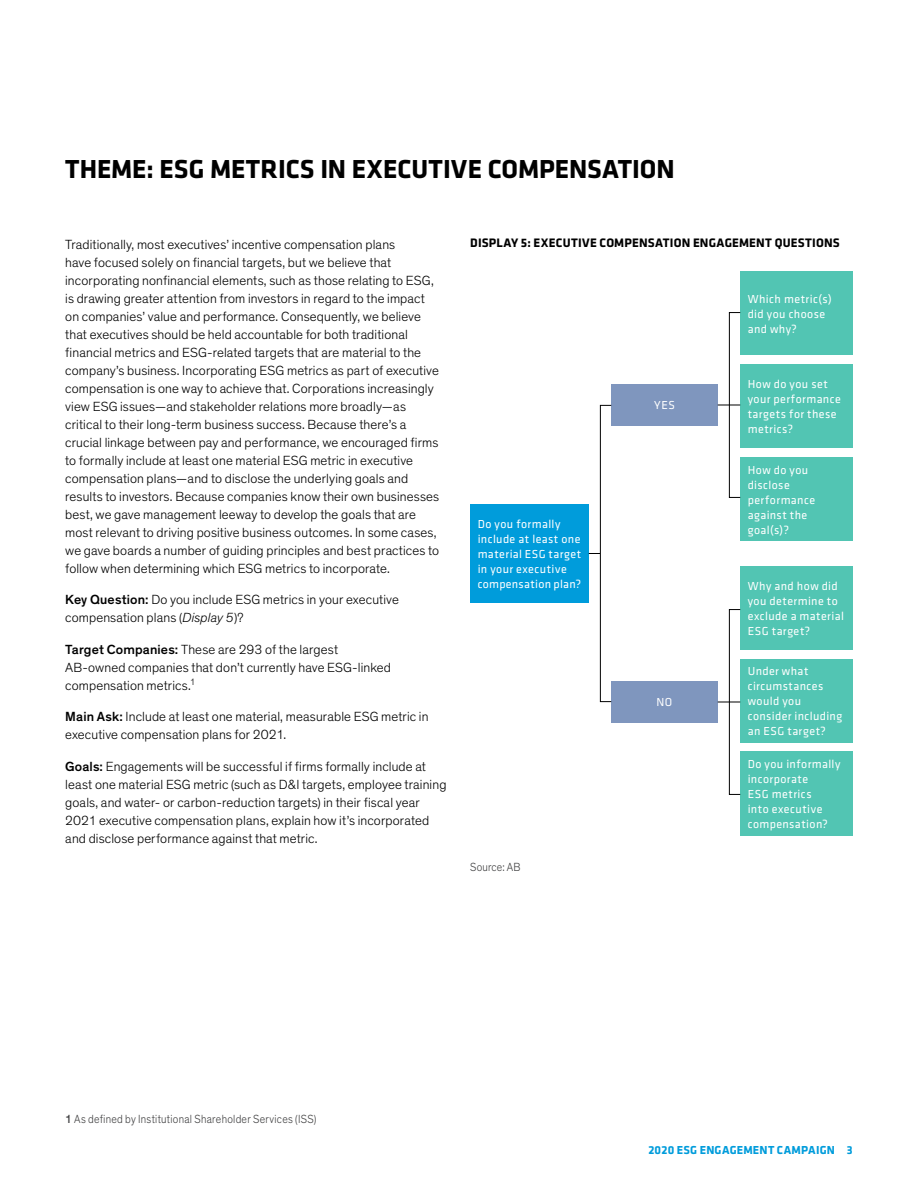
<style>
.page{position:relative;width:918px;height:1188px;background:#fff}
.page>*{position:absolute;margin:0;border:0;box-sizing:border-box;transform-origin:0 0}
.Page_Header_Klavika{font:700 27px "Klavika";color:#000}
.Body_Copy_9_12{font:300 13.5px/18px "Theinhardt";letter-spacing:.01em;color:#000}
.t1{font:700 12.75px "Klavika";letter-spacing:.015em;color:#000}
.t2{font:12px/15px "Klavika";letter-spacing:.035em;color:#fff}
.Display_Footnotes_8{font:300 12px "Theinhardt";letter-spacing:.025em;color:#404041;scale:.9 1}
.t3{font:700 12px "Klavika";letter-spacing:.015em;color:#009cdb}
.s1{font-weight:500}
.s2{font-style:italic}
</style>
<div class="page">
<div style="left:470px;top:504px;width:119px;height:99px;background:#009cdb"></div>
<div style="left:611px;top:384px;width:107px;height:42px;background:#7f96be"></div>
<div style="left:611px;top:681px;width:107px;height:42px;background:#7f96be"></div>
<div style="left:740px;top:271px;width:113px;height:84px;background:#52c5b3"></div>
<div style="left:740px;top:364px;width:113px;height:84px;background:#52c5b3"></div>
<div style="left:740px;top:457px;width:113px;height:84px;background:#52c5b3"></div>
<div style="left:740px;top:566px;width:113px;height:84px;background:#52c5b3"></div>
<div style="left:740px;top:659px;width:113px;height:84px;background:#52c5b3"></div>
<div style="left:740px;top:752px;width:113px;height:84px;background:#52c5b3"></div>
<div style="left:729px;top:312px;width:12px;height:186px;border:1px solid #000"></div>
<svg style="left:718px;top:405px;width:22px;height:1px"></svg>
<div style="left:729px;top:609px;width:12px;height:186px;border:1px solid #000"></div>
<svg style="left:718px;top:702px;width:22px;height:1px"></svg>
<div style="left:600px;top:405px;width:12px;height:297px;border:1px solid #000"></div>
<p class="Page_Header_Klavika" style="left:65px;top:149px;width:611px">THEME: ESG METRICS IN EXECUTIVE COMPENSATION</p>
<p class="Body_Copy_9_12" style="left:65px;top:235px;width:376px">Traditionally, most executives’ incentive compensation plans<br>have focused solely on financial targets, but we believe that incorporating nonfinancial elements, such as those relating to ESG, is drawing greater attention from investors in regard to the impact on companies’ value and performance. Consequently, we believe that executives should be held accountable for both traditional financial metrics and ESG-related targets that are material to the company’s business. Incorporating ESG metrics as part of executive compensation is one way to achieve that. Corporations increasingly view ESG issues—and stakeholder relations more broadly—as critical to their long-term business success. Because there’s a crucial linkage between pay and performance, we encouraged firms to formally include at least one material ESG metric in executive compensation plans—and to disclose the underlying goals and results to investors. Because companies know their own businesses best, we gave management leeway to develop the goals that are most relevant to driving positive business outcomes. In some cases, we gave boards a number of guiding principles and best practices to follow when determining which ESG metrics to incorporate.</p>
<p class="Body_Copy_9_12" style="left:65px;top:591px;width:335px"><span class="s1">Key Question:</span> Do you include ESG metrics in your executive compensation plans (<span class="s2">Display 5</span>)?</p>
<p class="Body_Copy_9_12" style="left:65px;top:640px;width:327px"><span class="s1">Target Companies:</span> These are 293 of the largest<br>AB-owned companies that don’t currently have ESG-linked compensation metrics.<sup>1</sup></p>
<p class="Body_Copy_9_12" style="left:65px;top:708px;width:365px"><span class="s1">Main Ask:</span> Include at least one material, measurable ESG metric in executive compensation plans for 2021.</p>
<p class="Body_Copy_9_12" style="left:65px;top:757px;width:383px"><span class="s1">Goals:</span> Engagements will be successful if firms formally include at least one material ESG metric (such as D&amp;I targets, employee training goals, and water- or carbon-reduction targets) in their fiscal year 2021 executive compensation plans, explain how it’s incorporated and disclose performance against that metric.</p>
<p class="t1" style="left:470px;top:234px;width:371px">DISPLAY 5: EXECUTIVE COMPENSATION ENGAGEMENT QUESTIONS</p>
<p class="t2" style="left:478px;top:516px;width:105px">Do you formally include at least one material ESG target in your executive compensation plan?</p>
<p class="Display_Footnotes_8" style="left:470px;top:860px;width:57px">Source: AB</p>
<p class="t2" style="left:654px;top:398px;width:22px">YES</p>
<p class="t2" style="left:657px;top:695px;width:17px">NO</p>
<p class="t2" style="left:748px;top:291px;width:85px">Which metric(s) did you choose and why?</p>
<p class="t2" style="left:748px;top:376px;width:95px">How do you set your performance targets for these metrics?</p>
<p class="t2" style="left:748px;top:462px;width:69px">How do you disclose performance against the goal(s)?</p>
<p class="t2" style="left:748px;top:578px;width:98px">Why and how did you determine to exclude a material<br>ESG target?</p>
<p class="t2" style="left:748px;top:664px;width:96px">Under what circumstances would you consider including an ESG target?</p>
<p class="t2" style="left:748px;top:757px;width:94px">Do you informally incorporate<br>ESG metrics<br>into executive compensation?</p>
<p class="Display_Footnotes_8" style="left:65px;top:1112px;width:281px"><span class="s1">1</span> As defined by Institutional Shareholder Services (ISS)</p>
<p class="t3" style="left:648px;top:1142px;width:206px">2020 ESG ENGAGEMENT CAMPAIGN 3</p>
</div>
